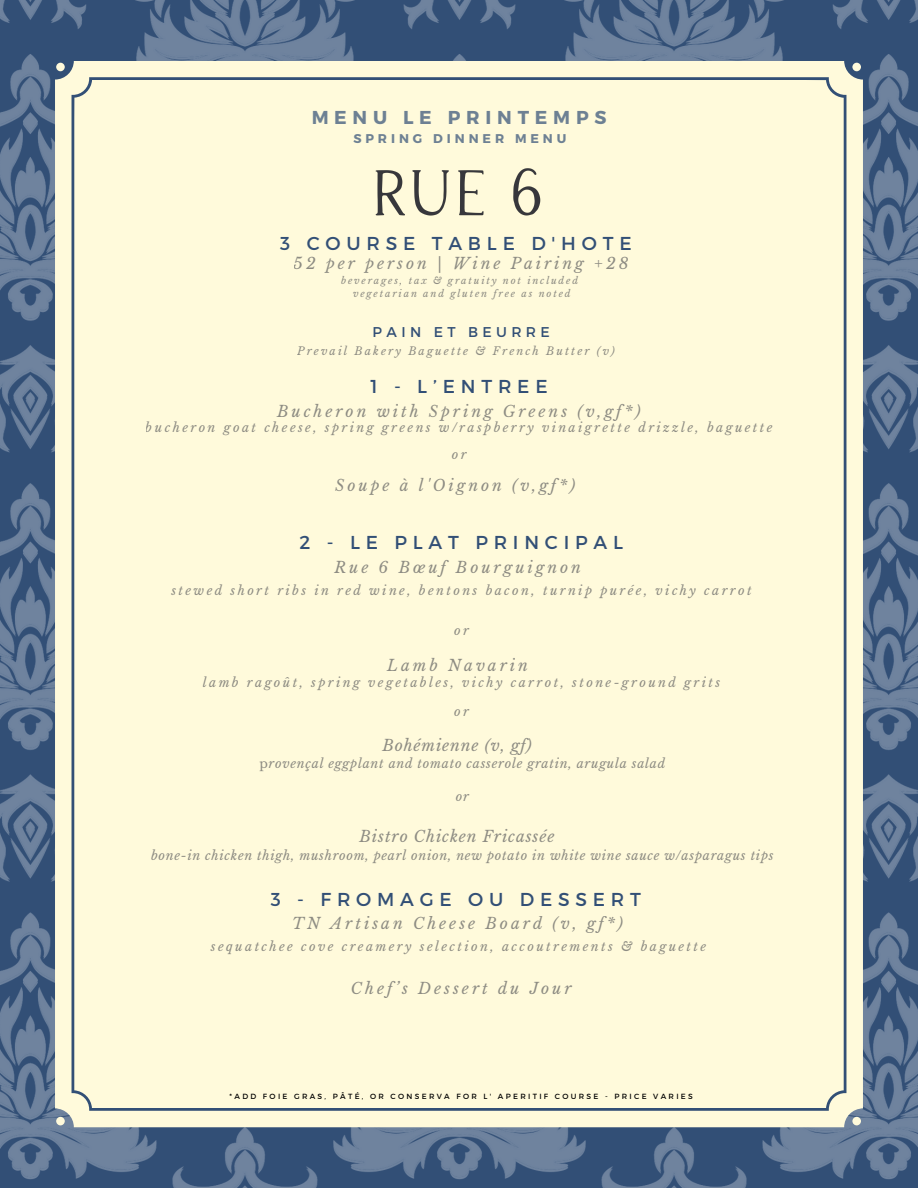
<style>
.page{position:relative;width:918px;height:1188px;background:#fff}
.page>*{position:absolute;margin:0;border:0;box-sizing:border-box;transform-origin:0 0}
.t1{font:18.75px "Montserrat";letter-spacing:.31em;color:#324f76}
.t2{font:700 18.6px "Montserrat";letter-spacing:.31em;color:#324f76}
.t3{font:italic 15.6px "Libre Baskerville";letter-spacing:.19em;color:#5f5f5f}
.t4{font:italic 15.6px "Libre Baskerville";letter-spacing:.06em;color:#5f5f5f}
.t5{font:14.25px "Montserrat";letter-spacing:.31em;color:#324f76}
.t6{font:700 12.75px "Montserrat";letter-spacing:.31em;color:#324f76}
.t7{font:italic 12.6px/27.2px "Libre Baskerville";letter-spacing:.19em;color:#5f5f5f;text-align:center}
.t8{font:italic 12.6px "Libre Baskerville";letter-spacing:.06em;color:#5f5f5f}
.t9{font:italic 11.1px "Libre Baskerville";letter-spacing:.19em;color:#5f5f5f}
.t10{font:italic 9.6px/12.8px "Libre Baskerville";letter-spacing:.19em;color:#5f5f5f;text-align:center}
.t11{font:7.5px "Montserrat";letter-spacing:.31em;color:#010101}
.s1{font-style:normal}
</style>
<div class="page">
<img style="left:0;top:0;width:918px;height:1188px">
<div style="left:55px;top:61px;width:808px;height:1066px;background:#fffadb"></div>
<div style="left:72px;top:77px;width:774px;height:1034px;background:#fffadb"></div>
<img style="left:370px;top:164px;width:179px;height:56px">
<h2 class="t2" style="left:311px;top:105px;width:297px">MENU LE PRINTEMPS</h2>
<p class="t6" style="left:353px;top:130px;width:215px">SPRING DINNER MENU</p>
<p class="t1" style="left:280px;top:232px;width:353px">3 COURSE TABLE D'HOTE</p>
<p class="t3" style="left:294px;top:254px;width:336px">52 per person | Wine Pairing +28</p>
<p class="t10" style="left:341px;top:274px;width:238px">beverages, tax &amp; gratuity not included vegetarian and gluten free as noted</p>
<p class="t5" style="left:373px;top:322px;width:179px">PAIN ET BEURRE</p>
<p class="t9" style="left:297px;top:344px;width:319px">Prevail Bakery Baguette &amp; French Butter (v)</p>
<h2 class="t1" style="left:370px;top:374px;width:179px">1 - L’ENTREE</h2>
<p class="t3" style="left:277px;top:402px;width:365px">Bucheron with Spring Greens (v,gf*)</p>
<p class="t7" style="left:146px;top:414px;width:628px">bucheron goat cheese, spring greens w/raspberry vinaigrette drizzle, baguette or</p>
<p class="t3" style="left:335px;top:476px;width:242px">Soupe à l'Oignon (v,gf*)</p>
<h1 class="t1" style="left:299px;top:530px;width:325px">2 - LE PLAT PRINCIPAL</h1>
<p class="t3" style="left:334px;top:558px;width:248px">Rue 6 Bœuf Bourguignon</p>
<p class="t7" style="left:171px;top:577px;width:582px">stewed short ribs in red wine, bentons bacon, turnip purée, vichy carrot</p>
<p class="t7" style="left:454px;top:617px;width:16px">or</p>
<p class="t3" style="left:387px;top:656px;width:142px">Lamb Navarin</p>
<p class="t7" style="left:203px;top:669px;width:519px">lamb ragoût, spring vegetables, vichy carrot, stone-ground grits</p>
<p class="t7" style="left:454px;top:698px;width:16px">or</p>
<p class="t4" style="left:382px;top:736px;width:151px">Bohémienne (v, gf)</p>
<p class="t8" style="left:259px;top:755px;width:408px"><span class="s1">p</span>rovençal eggplant and tomato casserole gratin, arugula salad</p>
<p class="t7" style="left:456px;top:783px;width:15px">or</p>
<p class="t4" style="left:360px;top:827px;width:196px">Bistro Chicken Fricassée</p>
<p class="t8" style="left:151px;top:848px;width:624px">bone-in chicken thigh, mushroom, pearl onion, new potato in white wine sauce w/asparagus tips</p>
<p class="t1" style="left:271px;top:887px;width:372px">3 - FROMAGE OU DESSERT</p>
<p class="t3" style="left:292px;top:914px;width:333px">TN Artisan Cheese Board (v, gf*)</p>
<p class="t7" style="left:211px;top:933px;width:497px">sequatchee cove creamery selection, accoutrements &amp; baguette</p>
<p class="t3" style="left:351px;top:979px;width:222px">Chef’s Dessert du Jour</p>
<p class="t11" style="left:230px;top:1091px;width:465px">*ADD FOIE GRAS, PÂTÉ, OR CONSERVA FOR L' APERITIF COURSE - PRICE VARIES</p>
</div>
